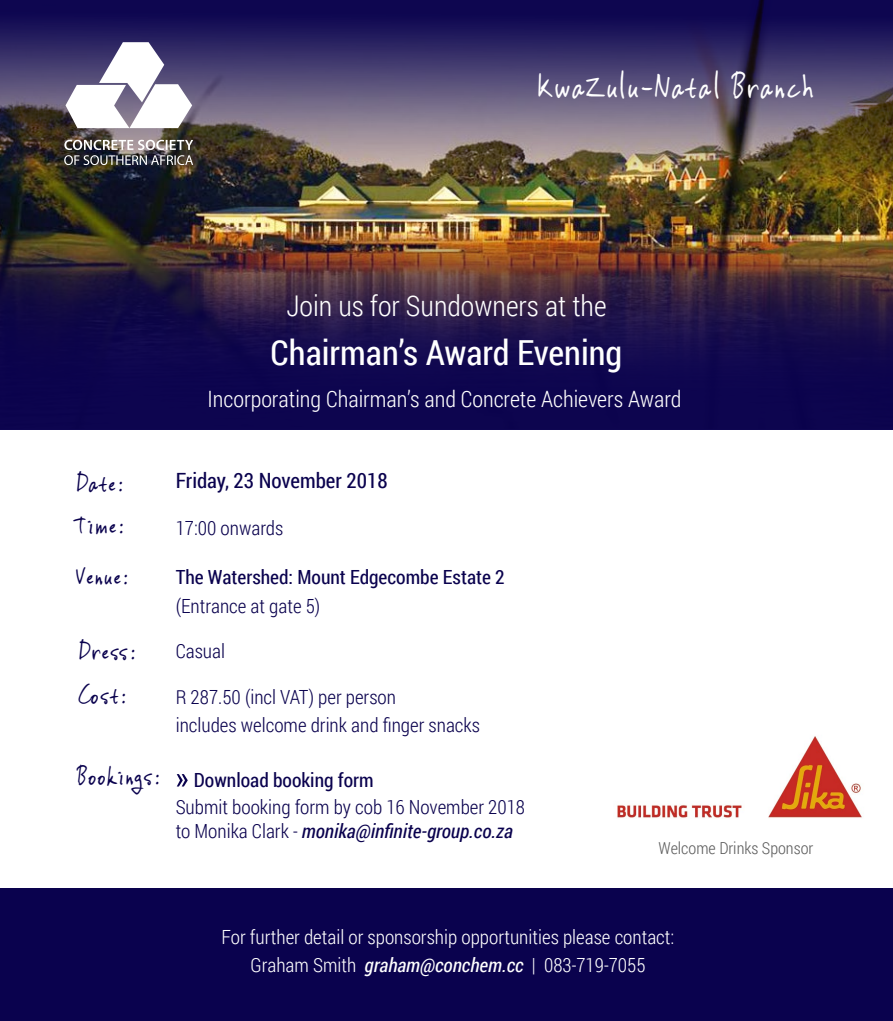
<style>
.page{position:relative;width:893px;height:1021px;background:#fff}
.page>*{position:absolute;margin:0;border:0;box-sizing:border-box;transform-origin:0 0}
.t1{font:36.3px "Vinc Hand";color:#fff}
.t2{font:34.5px "Roboto Condensed";color:#fff}
.t3{font:300 28.5px "Roboto Condensed";color:#fff}
.t4{font:27px/50.4px "Vinc Hand";color:#0a024e}
.t5{font:300 22.5px "Roboto Condensed";color:#fff}
.t6{font:21px "Roboto Condensed";color:#0a024e}
.t7{font:300 19.5px/28.5px "Roboto Condensed";color:#0a024e}
.t8{font:300 19.5px/28.5px "Roboto Condensed";color:#fff;text-align:center}
.t9{font:19.5px "Roboto Condensed";color:#0a024e}
.t10{font:300 16.5px "Roboto Condensed";color:#5d5d5d}
.s1{font-weight:400;font-style:italic}
</style>
<div class="page">
<div style="left:0;top:888px;width:893px;height:132px;background:#0a024e"></div>
<img style="left:0;top:175px;width:893px;height:58px">
<img style="left:0;top:0;width:893px;height:175px">
<img style="left:64px;top:140px;width:129px;height:25px">
<svg style="left:66px;top:42px;width:126px;height:86px"></svg>
<img style="left:0;top:233px;width:893px;height:196px">
<svg style="left:177px;top:774px;width:11px;height:12px"></svg>
<img style="left:617px;top:736px;width:245px;height:82px">
<h1 class="t1" style="left:537px;top:63px;width:279px">KwaZulu-Natal Branch</h1>
<h3 class="t3" style="left:286px;top:286px;width:322px">Join us for Sundowners at the</h3>
<h2 class="t2" style="left:271px;top:328px;width:353px">Chairman’s Award Evening</h2>
<p class="t5" style="left:208px;top:383px;width:475px">Incorporating Chairman’s and Concrete Achievers Award</p>
<h3 class="t4" style="left:76px;top:456px;width:49px">Date:</h3>
<p class="t6" style="left:176px;top:466px;width:213px">Friday, 23 November 2018</p>
<h3 class="t4" style="left:74px;top:498px;width:56px">Time:<br>Venue:</h3>
<p class="t7" style="left:176px;top:513px;width:109px">17:00 onwards</p>
<p class="t9" style="left:176px;top:563px;width:331px">The Watershed: Mount Edgecombe Estate 2</p>
<p class="t7" style="left:176px;top:590px;width:146px">(Entrance at gate 5)</p>
<h3 class="t4" style="left:79px;top:624px;width:58px">Dress:</h3>
<h3 class="t4" style="left:78px;top:668px;width:49px">Cost:</h3>
<h3 class="t4" style="left:76px;top:749px;width:85px">Bookings:</h3>
<p class="t7" style="left:176px;top:636px;width:51px">Casual</p>
<p class="t7" style="left:176px;top:681px;width:306px">R 287.50 (incl VAT) per person<br>includes welcome drink and finger snacks</p>
<p class="t9" style="left:194px;top:766px;width:181px">Download booking form</p>
<p class="t7" style="left:176px;top:794px;width:351px;line-height:24px">Submit booking form by cob 16 November 2018 to Monika Clark - <span class="s1">monika@infinite-group.co.za</span></p>
<p class="t10" style="left:659px;top:836px;width:156px">Welcome Drinks Sponsor</p>
<p class="t8" style="left:222px;top:921px;width:454px">For further detail or sponsorship opportunities please contact:<br>Graham Smith <span class="s1">graham@conchem.cc</span> | 083-719-7055</p>
</div>
